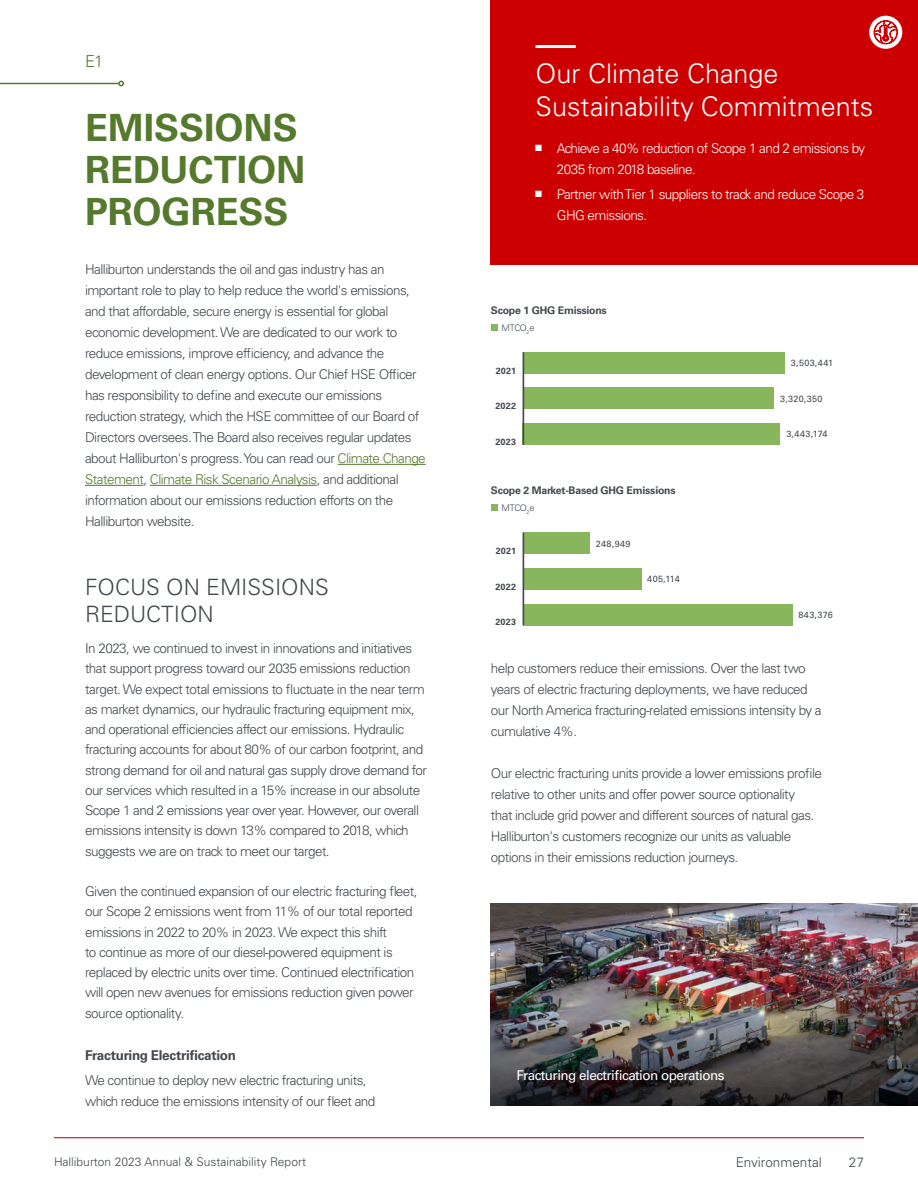
<style>
.page{position:relative;width:918px;height:1188px;background:#fff}
.page>*{position:absolute;margin:0;border:0;box-sizing:border-box;transform-origin:0 0}
.E-Title{font:700 37.5px/42px "Univers LT Std";color:#557a2d}
.Suscom-Call-Out-Headline{font:300 27px/32.4px "Univers LT Std";color:#fff}
.Subheader{font:300 22.5px/27px "Univers LT Std";color:#43494e}
.Environment-Page-Breadcrumb{font:300 16.5px "Univers LT Std";color:#557a2d}
.Report-Body-Copy{font:300 13.5px/21px "Univers LT Std";letter-spacing:-.04em;color:#43494e}
.t1{font:300 13.5px/21px "Univers LT Std";letter-spacing:-.04em;color:#fff}
.Report-Body-Copy-2{font:13.5px "Univers LT Std";letter-spacing:-.04em;color:#fff}
.Report-Body-Copy-Bold{font:700 13.5px "Univers LT Std";letter-spacing:-.025em;color:#43494e}
.Report-Body-Copy-3{font:300 13.5px "Univers LT Std";color:#43494e}
.t2{font:300 12px "Univers LT Std";color:#43494e}
.t3{font:700 10.5px "Univers LT Std";letter-spacing:-.02em;color:#43494e}
.t4{font:9px "Univers LT Std";letter-spacing:.04em;color:#43494e}
.t5{font:700 9px "Univers LT Std";letter-spacing:.03em;color:#43494e}
.t6{font:300 9px "Univers LT Std";letter-spacing:-.04em;color:#43494e}
.s1{color:#557a2d}
</style>
<div class="page">
<div style="left:523px;top:604px;width:269px;height:21px;background:#87b65d"></div>
<hr style="left:338px;top:464px;width:88px;height:1px;background:#557a2d">
<hr style="left:85px;top:485px;width:58px;height:1px;background:#557a2d">
<hr style="left:150px;top:485px;width:167px;height:1px;background:#557a2d">
<div style="left:491px;top:0;width:427px;height:265px;background:#c00"></div>
<hr style="left:536px;top:45px;width:40px;height:3px;background:#fff">
<svg style="left:118px;top:81px;width:6px;height:5px"></svg>
<hr style="left:0;top:83px;width:119px;height:1px;background:#557a2d">
<div style="left:523px;top:423px;width:257px;height:22px;background:#87b65d"></div>
<div style="left:523px;top:352px;width:262px;height:22px;background:#87b65d"></div>
<div style="left:523px;top:388px;width:251px;height:21px;background:#87b65d"></div>
<hr style="left:523px;top:352px;width:1px;height:93px;background:#43494e">
<div style="left:491px;top:324px;width:7px;height:7px;background:#87b65d"></div>
<div style="left:523px;top:533px;width:67px;height:21px;background:#87b65d"></div>
<div style="left:523px;top:568px;width:118px;height:22px;background:#87b65d"></div>
<hr style="left:523px;top:533px;width:1px;height:92px;background:#43494e">
<div style="left:491px;top:504px;width:7px;height:7px;background:#87b65d"></div>
<img style="left:491px;top:904px;width:427px;height:93px">
<div style="left:869px;top:16px;width:33px;height:33px;background:#fff;border-radius:50%"></div>
<svg style="left:874px;top:20px;width:24px;height:24px"></svg>
<img style="left:491px;top:997px;width:427px;height:109px">
<hr style="left:54px;top:1137px;width:810px;height:1px;background:#c00">
<p class="Environment-Page-Breadcrumb" style="left:85px;top:51px;width:20px">E1</p>
<p class="E-Title" style="left:85px;top:107px;width:222px">EMISSIONS<br>REDUCTION<br>PROGRESS</p>
<p class="Report-Body-Copy" style="left:85px;top:259px;width:342px">Halliburton understands the oil and gas industry has an important role to play to help reduce the world's emissions, and that affordable, secure energy is essential for global economic development. We are dedicated to our work to reduce emissions, improve efficiency, and advance the development of clean energy options. Our Chief HSE Officer has responsibility to define and execute our emissions reduction strategy, which the HSE committee of our Board of Directors oversees. The Board also receives regular updates about Halliburton's progress. You can read our <span class="s1">Climate Change Statement</span>, <span class="s1">Climate Risk Scenario Analysis</span>, and additional information about our emissions reduction efforts on the Halliburton website.</p>
<p class="Subheader" style="left:85px;top:574px;width:245px">FOCUS ON EMISSIONS<br>REDUCTION</p>
<p class="Report-Body-Copy" style="left:85px;top:638px;width:344px;line-height:20.2px">In 2023, we continued to invest in innovations and initiatives that support progress toward our 2035 emissions reduction target. We expect total emissions to fluctuate in the near term as market dynamics, our hydraulic fracturing equipment mix, and operational efficiencies affect our emissions. Hydraulic fracturing accounts for about 80% of our carbon footprint, and strong demand for oil and natural gas supply drove demand for our services which resulted in a 15% increase in our absolute Scope 1 and 2 emissions year over year. However, our overall emissions intensity is down 13% compared to 2018, which suggests we are on track to meet our target.</p>
<p class="Report-Body-Copy" style="left:85px;top:881px;width:334px;line-height:20.4px">Given the continued expansion of our electric fracturing fleet, our Scope 2 emissions went from 11% of our total reported emissions in 2022 to 20% in 2023. We expect this shift<br>to continue as more of our diesel-powered equipment is replaced by electric units over time. Continued electrification will open new avenues for emissions reduction given power source optionality.</p>
<p class="Report-Body-Copy-Bold" style="left:85px;top:1047px;width:152px">Fracturing Electrification</p>
<p class="Report-Body-Copy" style="left:85px;top:1070px;width:292px">We continue to deploy new electric fracturing units, which reduce the emissions intensity of our fleet and</p>
<p class="Suscom-Call-Out-Headline" style="left:536px;top:58px;width:339px">Our Climate Change<br>Sustainability Commitments</p>
<p class="t1" style="left:557px;top:138px;width:310px;text-indent:-21px"><sup>■</sup> Achieve a 40% reduction of Scope 1 and 2 emissions by<br>2035 from 2018 baseline.</p>
<p class="t1" style="left:557px;top:184px;width:309px;text-indent:-21px"><sup>■</sup> Partner with Tier 1 suppliers to track and reduce Scope 3<br>GHG emissions.</p>
<p class="t3" style="left:491px;top:304px;width:117px">Scope 1 GHG Emissions</p>
<p class="t6" style="left:502px;top:323px;width:34px">MTCO<sub>2</sub>e</p>
<p class="t5" style="left:496px;top:365px;width:22px">2021</p>
<p class="t5" style="left:495px;top:401px;width:22px">2022</p>
<p class="t5" style="left:495px;top:436px;width:22px">2023</p>
<p class="t3" style="left:491px;top:484px;width:186px">Scope 2 Market-Based GHG Emissions</p>
<p class="t6" style="left:502px;top:503px;width:34px">MTCO<sub>2</sub>e</p>
<p class="t5" style="left:496px;top:546px;width:22px">2021</p>
<p class="t5" style="left:495px;top:581px;width:22px">2022</p>
<p class="t5" style="left:495px;top:617px;width:22px">2023</p>
<p class="t4" style="left:596px;top:538px;width:36px">248,949</p>
<p class="t4" style="left:647px;top:574px;width:34px">405,114</p>
<p class="t4" style="left:791px;top:358px;width:44px">3,503,441</p>
<p class="t4" style="left:780px;top:393px;width:44px">3,320,350</p>
<p class="t4" style="left:786px;top:429px;width:43px">3,443,174</p>
<p class="t4" style="left:798px;top:609px;width:36px">843,376</p>
<p class="Report-Body-Copy" style="left:491px;top:658px;width:332px">help customers reduce their emissions. Over the last two years of electric fracturing deployments, we have reduced our North America fracturing-related emissions intensity by a cumulative 4%.</p>
<p class="Report-Body-Copy" style="left:491px;top:763px;width:333px">Our electric fracturing units provide a lower emissions profile relative to other units and offer power source optionality<br>that include grid power and different sources of natural gas.<br>Halliburton's customers recognize our units as valuable options in their emissions reduction journeys.</p>
<p class="Report-Body-Copy-2" style="left:516px;top:1068px;width:210px">Fracturing electrification operations</p>
<p class="t2" style="left:54px;top:1154px;width:253px">Halliburton 2023 Annual &amp; Sustainability Report</p>
<p class="Report-Body-Copy-3" style="left:736px;top:1154px;width:88px">Environmental</p>
<p class="Report-Body-Copy" style="left:849px;top:1152px;width:17px">27</p>
</div>
